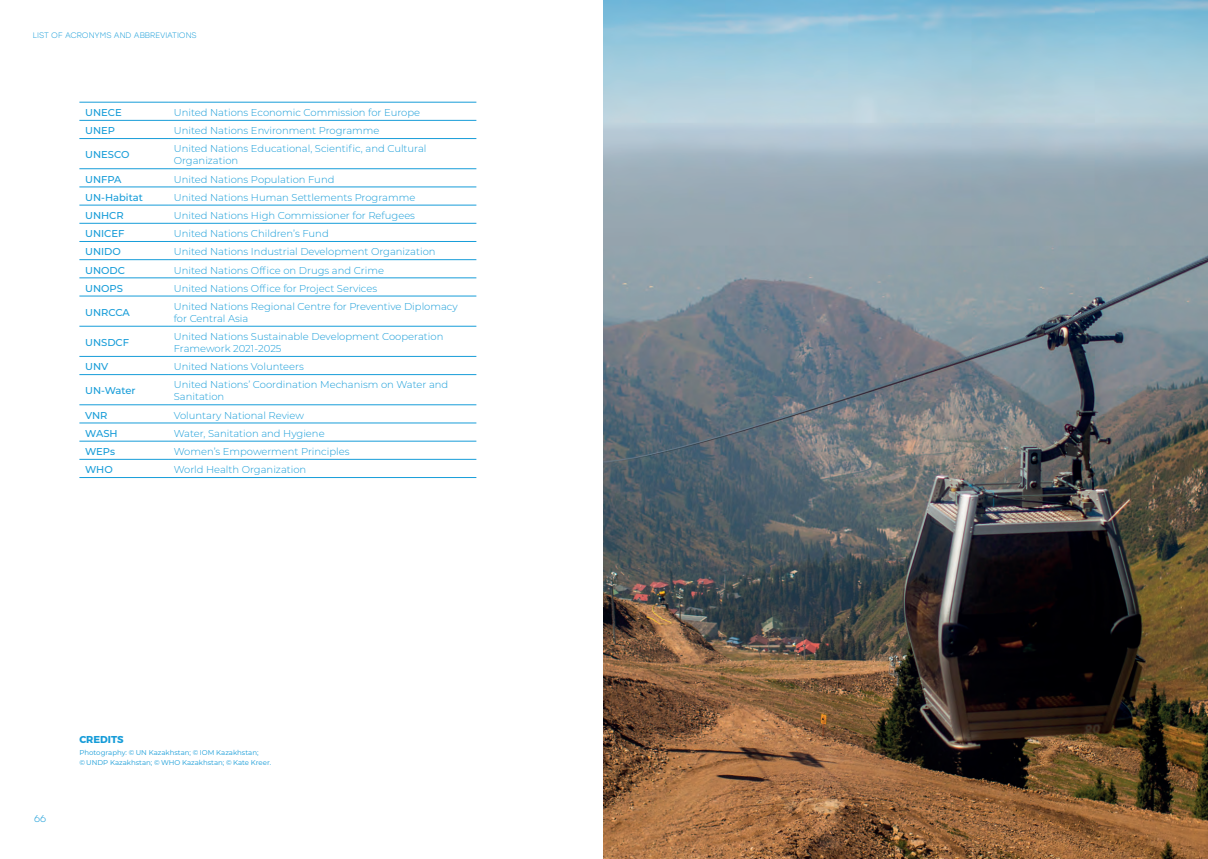
<style>
.page{position:relative;width:1208px;height:859px;background:#fff}
.page>*{position:absolute;margin:0;border:0;box-sizing:border-box;transform-origin:0 0}
.t1{font:300 10px/12px "Montserrat";color:#169cd8}
.t2{font:500 10px "Montserrat";color:#169cd8}
.t3{font:700 10px "Montserrat";color:#169cd8}
.t4{font:300 10px "Stolzl";color:#169cd8}
.t5{font:300 8px "Stolzl";color:#169cd8}
.t6{font:7px/10px "Montserrat";color:#169cd8}
</style>
<div class="page">
<hr style="left:79px;top:102px;width:89px;height:1px;background:#179dd9">
<hr style="left:168px;top:102px;width:308px;height:1px;background:#179dd9">
<hr style="left:79px;top:120px;width:89px;height:1px;background:#179dd9">
<hr style="left:168px;top:120px;width:308px;height:1px;background:#179dd9">
<hr style="left:79px;top:138px;width:89px;height:1px;background:#179dd9">
<hr style="left:168px;top:138px;width:308px;height:1px;background:#179dd9">
<hr style="left:79px;top:169px;width:89px;height:1px;background:#179dd9">
<hr style="left:168px;top:169px;width:308px;height:1px;background:#179dd9">
<hr style="left:79px;top:187px;width:89px;height:1px;background:#179dd9">
<hr style="left:168px;top:187px;width:308px;height:1px;background:#179dd9">
<hr style="left:79px;top:205px;width:89px;height:1px;background:#179dd9">
<hr style="left:168px;top:205px;width:308px;height:1px;background:#179dd9">
<hr style="left:79px;top:223px;width:89px;height:1px;background:#179dd9">
<hr style="left:168px;top:223px;width:308px;height:1px;background:#179dd9">
<hr style="left:79px;top:241px;width:89px;height:1px;background:#179dd9">
<hr style="left:168px;top:241px;width:308px;height:1px;background:#179dd9">
<hr style="left:79px;top:259px;width:89px;height:1px;background:#179dd9">
<hr style="left:168px;top:259px;width:308px;height:1px;background:#179dd9">
<hr style="left:79px;top:278px;width:89px;height:1px;background:#179dd9">
<hr style="left:168px;top:278px;width:308px;height:1px;background:#179dd9">
<hr style="left:79px;top:296px;width:89px;height:1px;background:#179dd9">
<hr style="left:168px;top:296px;width:308px;height:1px;background:#179dd9">
<hr style="left:79px;top:326px;width:89px;height:1px;background:#179dd9">
<hr style="left:168px;top:326px;width:308px;height:1px;background:#179dd9">
<hr style="left:79px;top:356px;width:89px;height:1px;background:#179dd9">
<hr style="left:168px;top:356px;width:308px;height:1px;background:#179dd9">
<hr style="left:79px;top:374px;width:89px;height:1px;background:#179dd9">
<hr style="left:168px;top:374px;width:308px;height:1px;background:#179dd9">
<hr style="left:79px;top:405px;width:89px;height:1px;background:#179dd9">
<hr style="left:168px;top:405px;width:308px;height:1px;background:#179dd9">
<hr style="left:79px;top:423px;width:89px;height:1px;background:#179dd9">
<hr style="left:168px;top:423px;width:308px;height:1px;background:#179dd9">
<hr style="left:79px;top:441px;width:89px;height:1px;background:#179dd9">
<hr style="left:168px;top:441px;width:308px;height:1px;background:#179dd9">
<hr style="left:79px;top:459px;width:89px;height:1px;background:#179dd9">
<hr style="left:168px;top:459px;width:308px;height:1px;background:#179dd9">
<hr style="left:79px;top:477px;width:89px;height:1px;background:#179dd9">
<hr style="left:168px;top:477px;width:308px;height:1px;background:#179dd9">
<img style="left:604px;top:0;width:604px;height:859px">
<p class="t5" style="left:33px;top:30px;width:165px">LIST OF ACRONYMS AND ABBREVIATIONS</p>
<p class="t2" style="left:85px;top:106px;width:38px">UNECE</p>
<p class="t1" style="left:174px;top:106px;width:248px">United Nations Economic Commission for Europe</p>
<p class="t2" style="left:85px;top:124px;width:31px">UNEP</p>
<p class="t1" style="left:174px;top:124px;width:207px">United Nations Environment Programme</p>
<p class="t2" style="left:85px;top:148px;width:46px">UNESCO</p>
<p class="t1" style="left:174px;top:143px;width:254px">United Nations Educational, Scientific, and Cultural<br>Organization</p>
<p class="t2" style="left:85px;top:172px;width:38px">UNFPA</p>
<p class="t1" style="left:174px;top:173px;width:162px">United Nations Population Fund</p>
<p class="t2" style="left:85px;top:190px;width:59px">UN-Habitat</p>
<p class="t1" style="left:174px;top:191px;width:243px">United Nations Human Settlements Programme</p>
<p class="t2" style="left:85px;top:208px;width:40px">UNHCR</p>
<p class="t1" style="left:174px;top:209px;width:243px">United Nations High Commissioner for Refugees</p>
<p class="t2" style="left:85px;top:227px;width:41px">UNICEF</p>
<p class="t1" style="left:174px;top:227px;width:156px">United Nations Children’s Fund</p>
<p class="t2" style="left:85px;top:245px;width:37px">UNIDO</p>
<p class="t1" style="left:174px;top:245px;width:263px">United Nations Industrial Development Organization</p>
<p class="t2" style="left:85px;top:263px;width:41px">UNODC</p>
<p class="t1" style="left:174px;top:264px;width:212px">United Nations Office on Drugs and Crime</p>
<p class="t2" style="left:85px;top:281px;width:39px">UNOPS</p>
<p class="t1" style="left:174px;top:282px;width:205px">United Nations Office for Project Services</p>
<p class="t2" style="left:85px;top:305px;width:46px">UNRCCA</p>
<p class="t1" style="left:174px;top:300px;width:285px">United Nations Regional Centre for Preventive Diplomacy for Central Asia</p>
<p class="t2" style="left:85px;top:336px;width:46px">UNSDCF</p>
<p class="t1" style="left:174px;top:330px;width:271px">United Nations Sustainable Development Cooperation<br>Framework 2021-2025</p>
<p class="t2" style="left:85px;top:360px;width:25px">UNV</p>
<p class="t1" style="left:174px;top:360px;width:132px">United Nations Volunteers</p>
<p class="t2" style="left:85px;top:384px;width:52px">UN-Water</p>
<p class="t1" style="left:174px;top:379px;width:276px">United Nations’ Coordination Mechanism on Water and<br>Sanitation</p>
<p class="t2" style="left:85px;top:408px;width:24px">VNR</p>
<p class="t1" style="left:174px;top:409px;width:132px">Voluntary National Review</p>
<p class="t2" style="left:85px;top:426px;width:34px">WASH</p>
<p class="t1" style="left:174px;top:427px;width:152px">Water, Sanitation and Hygiene</p>
<p class="t2" style="left:85px;top:444px;width:32px">WEPs</p>
<p class="t1" style="left:174px;top:445px;width:177px">Women’s Empowerment Principles</p>
<p class="t2" style="left:85px;top:463px;width:29px">WHO</p>
<p class="t1" style="left:174px;top:463px;width:134px">World Health Organization</p>
<p class="t4" style="left:34px;top:811px;width:14px">66</p>
<p class="t3" style="left:79px;top:733px;width:46px">CREDITS</p>
<p class="t6" style="left:79px;top:748px;width:193px">Photography: © UN Kazakhstan; © IOM Kazakhstan;<br>© UNDP Kazakhstan; © WHO Kazakhstan; © Kate Kreer.</p>
</div>
